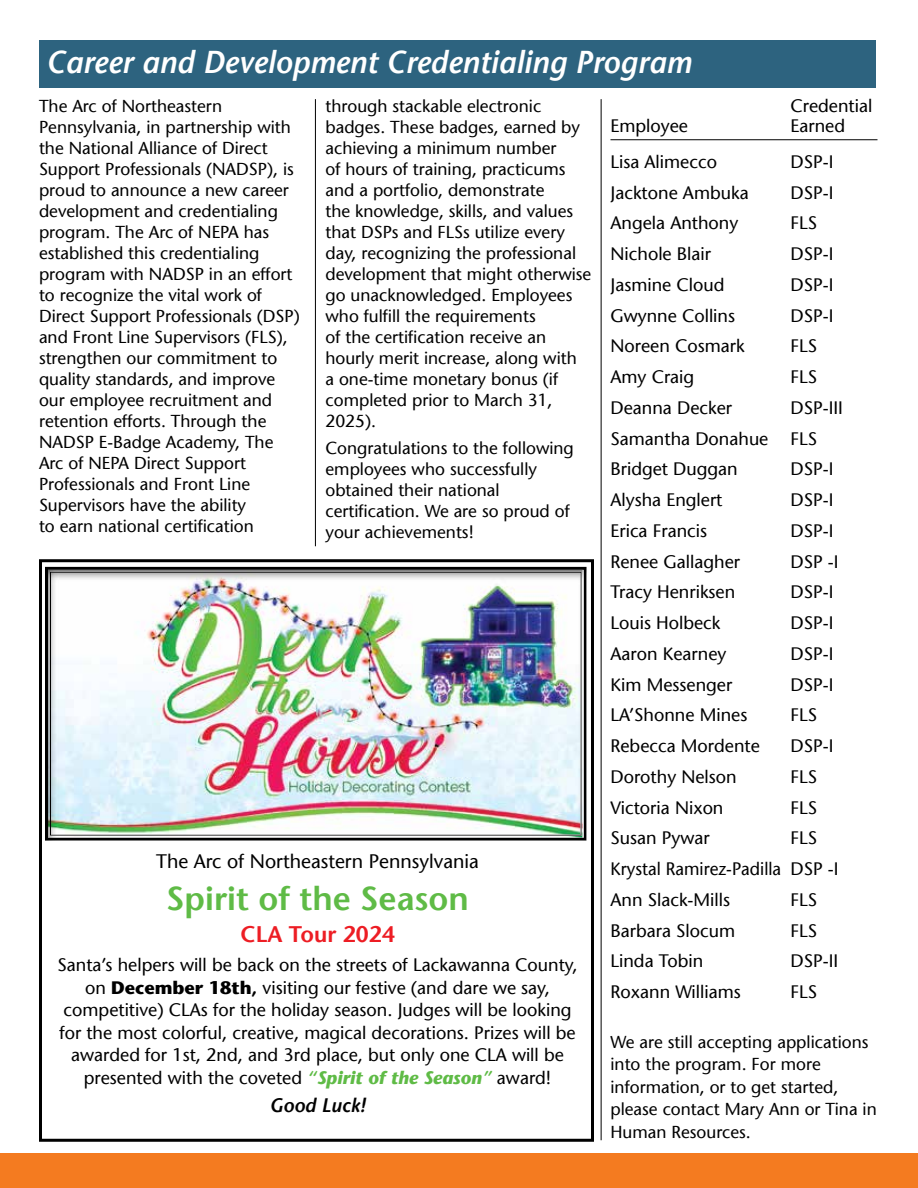
<style>
.page{position:relative;width:918px;height:1188px;background:#fff}
.page>*{position:absolute;margin:0;border:0;box-sizing:border-box;transform-origin:0 0}
.t1{font:600 33px "Stone Sans Std";color:#5fbb46}
.t2{font:italic 600 31.5px "Stone Sans Std";color:#fff}
.t3{font:600 22.5px "Stone Sans Std";color:#ed1d24}
.t4{font:500 19.5px "Stone Sans Std";color:#000}
.t5{font:italic 600 19.5px "Stone Sans Std";color:#000}
.t6{font:500 18px/22.5px "Stone Sans Std";color:#000}
.t7{font:500 17.25px/21px "Stone Sans Std";color:#000}
.s1{font-family:"Stone Sans";font-weight:700}
.s2{font-family:"Stone Sans";font-weight:700;font-style:italic;color:#5fbb46}
</style>
<div class="page">
<div style="left:0;top:1153px;width:918px;height:35px;background:#f47b20"></div>
<div style="left:21px;top:542px;width:589px;height:322px;background:#000;opacity:.75"></div>
<div style="left:39px;top:40px;width:837px;height:48px;background:#2d637f"></div>
<hr style="left:610px;top:139px;width:268px;height:1px;background:#000">
<hr style="left:315px;top:99px;width:1px;height:447px;background:#000">
<hr style="left:601px;top:99px;width:1px;height:1041px;background:#000">
<h2 class="t2" style="left:46px;top:43px;width:647px">Career and Development Credentialing Program</h2>
<p class="t7" style="left:326px;top:95px;width:267px">through stackable electronic badges. These badges, earned by achieving a minimum number<br>of hours of training, practicums and a portfolio, demonstrate<br>the knowledge, skills, and values that DSPs and FLSs utilize every day, recognizing the professional development that might otherwise go unacknowledged. Employees who fulfill the requirements<br>of the certification receive an hourly merit increase, along with<br>a one-time monetary bonus (if completed prior to March 31,<br>2025).</p>
<p class="t7" style="left:326px;top:438px;width:250px">Congratulations to the following employees who successfully obtained their national certification. We are so proud of your achievements!</p>
<p class="t7" style="left:39px;top:95px;width:262px">The Arc of Northeastern<br>Pennsylvania, in partnership with the National Alliance of Direct<br>Support Professionals (NADSP), is proud to announce a new career development and credentialing program. The Arc of NEPA has established this credentialing program with NADSP in an effort to recognize the vital work of<br>Direct Support Professionals (DSP) and Front Line Supervisors (FLS), strengthen our commitment to quality standards, and improve our employee recruitment and retention efforts. Through the<br>NADSP E-Badge Academy, The<br>Arc of NEPA Direct Support<br>Professionals and Front Line<br>Supervisors have the ability<br>to earn national certification</p>
<p class="t6" style="left:790px;top:95px;width:83px">Credential</p>
<p class="t6" style="left:610px;top:114px;width:79px">Employee</p>
<p class="t6" style="left:790px;top:114px;width:56px">Earned</p>
<p class="t6" style="left:611px;top:150px;width:108px">Lisa Alimecco</p>
<p class="t6" style="left:791px;top:150px;width:45px">DSP-I</p>
<p class="t6" style="left:611px;top:181px;width:140px">Jacktone Ambuka</p>
<p class="t6" style="left:791px;top:181px;width:45px">DSP-I</p>
<p class="t6" style="left:611px;top:212px;width:129px">Angela Anthony</p>
<p class="t6" style="left:791px;top:212px;width:28px">FLS</p>
<p class="t6" style="left:611px;top:243px;width:102px">Nichole Blair</p>
<p class="t6" style="left:791px;top:243px;width:45px">DSP-I</p>
<p class="t6" style="left:611px;top:273px;width:115px">Jasmine Cloud</p>
<p class="t6" style="left:791px;top:273px;width:45px">DSP-I</p>
<p class="t6" style="left:611px;top:304px;width:126px">Gwynne Collins</p>
<p class="t6" style="left:791px;top:304px;width:45px">DSP-I</p>
<p class="t6" style="left:611px;top:335px;width:136px">Noreen Cosmark</p>
<p class="t6" style="left:791px;top:335px;width:28px">FLS</p>
<p class="t6" style="left:611px;top:366px;width:85px">Amy Craig</p>
<p class="t6" style="left:791px;top:366px;width:28px">FLS</p>
<p class="t6" style="left:611px;top:396px;width:123px">Deanna Decker</p>
<p class="t6" style="left:611px;top:392px;width:234px;line-height:30.8px;text-indent:180px">DSP-III<br>Samantha Donahue FLS<br>Bridget Duggan</p>
<p class="t6" style="left:791px;top:458px;width:45px">DSP-I</p>
<p class="t6" style="left:611px;top:489px;width:113px">Alysha Englert</p>
<p class="t6" style="left:791px;top:489px;width:45px">DSP-I</p>
<p class="t6" style="left:611px;top:519px;width:98px">Erica Francis</p>
<p class="t6" style="left:791px;top:519px;width:45px">DSP-I</p>
<p class="t6" style="left:611px;top:550px;width:131px">Renee Gallagher</p>
<p class="t6" style="left:791px;top:550px;width:50px">DSP -I</p>
<p class="t6" style="left:611px;top:581px;width:126px">Tracy Henriksen</p>
<p class="t6" style="left:791px;top:581px;width:45px">DSP-I</p>
<p class="t6" style="left:611px;top:612px;width:112px">Louis Holbeck</p>
<p class="t6" style="left:791px;top:612px;width:45px">DSP-I</p>
<p class="t6" style="left:611px;top:642px;width:117px">Aaron Kearney</p>
<p class="t6" style="left:791px;top:642px;width:45px">DSP-I</p>
<p class="t6" style="left:611px;top:673px;width:123px">Kim Messenger</p>
<p class="t6" style="left:791px;top:673px;width:45px">DSP-I</p>
<p class="t6" style="left:611px;top:704px;width:138px">LA’Shonne Mines</p>
<p class="t6" style="left:791px;top:704px;width:28px">FLS</p>
<p class="t6" style="left:611px;top:735px;width:151px">Rebecca Mordente</p>
<p class="t6" style="left:791px;top:735px;width:45px">DSP-I</p>
<p class="t6" style="left:611px;top:765px;width:128px">Dorothy Nelson</p>
<p class="t6" style="left:791px;top:765px;width:28px">FLS</p>
<p class="t6" style="left:611px;top:796px;width:115px">Victoria Nixon</p>
<p class="t6" style="left:791px;top:796px;width:28px">FLS</p>
<p class="t6" style="left:611px;top:827px;width:101px">Susan Pywar</p>
<p class="t6" style="left:610px;top:823px;width:230px;line-height:30.8px;text-indent:180px">FLS<br>Krystal Ramirez-Padilla DSP -I<br>Ann Slack-Mills</p>
<p class="t4" style="left:156px;top:850px;width:324px">The Arc of Northeastern Pennsylvania</p>
<h1 class="t1" style="left:166px;top:879px;width:304px">Spirit of the Season</h1>
<h3 class="t3" style="left:241px;top:921px;width:156px">CLA Tour 2024</h3>
<p class="t6" style="left:57px;top:954px;width:522px;text-align:center">Santa’s helpers will be back on the streets of Lackawanna County, on <span class="s1">December 18th,</span> visiting our festive (and dare we say, competitive) CLAs for the holiday season. Judges will be looking for the most colorful, creative, magical decorations. Prizes will be awarded for 1st, 2nd, and 3rd place, but only one CLA will be presented with the coveted <span class="s2">“Spirit of the Season”</span> award!</p>
<p class="t5" style="left:270px;top:1094px;width:98px">Good Luck!</p>
<p class="t6" style="left:790px;top:888px;width:28px">FLS</p>
<p class="t6" style="left:610px;top:919px;width:126px">Barbara Slocum</p>
<p class="t6" style="left:790px;top:919px;width:28px">FLS</p>
<p class="t6" style="left:610px;top:950px;width:94px">Linda Tobin</p>
<p class="t6" style="left:790px;top:950px;width:49px">DSP-II</p>
<p class="t6" style="left:610px;top:981px;width:132px">Roxann Williams</p>
<p class="t6" style="left:790px;top:981px;width:28px">FLS</p>
<p class="t7" style="left:610px;top:1030px;width:268px;line-height:22.5px">We are still accepting applications into the program. For more information, or to get started, please contact Mary Ann or Tina in<br>Human Resources.</p>
</div>
